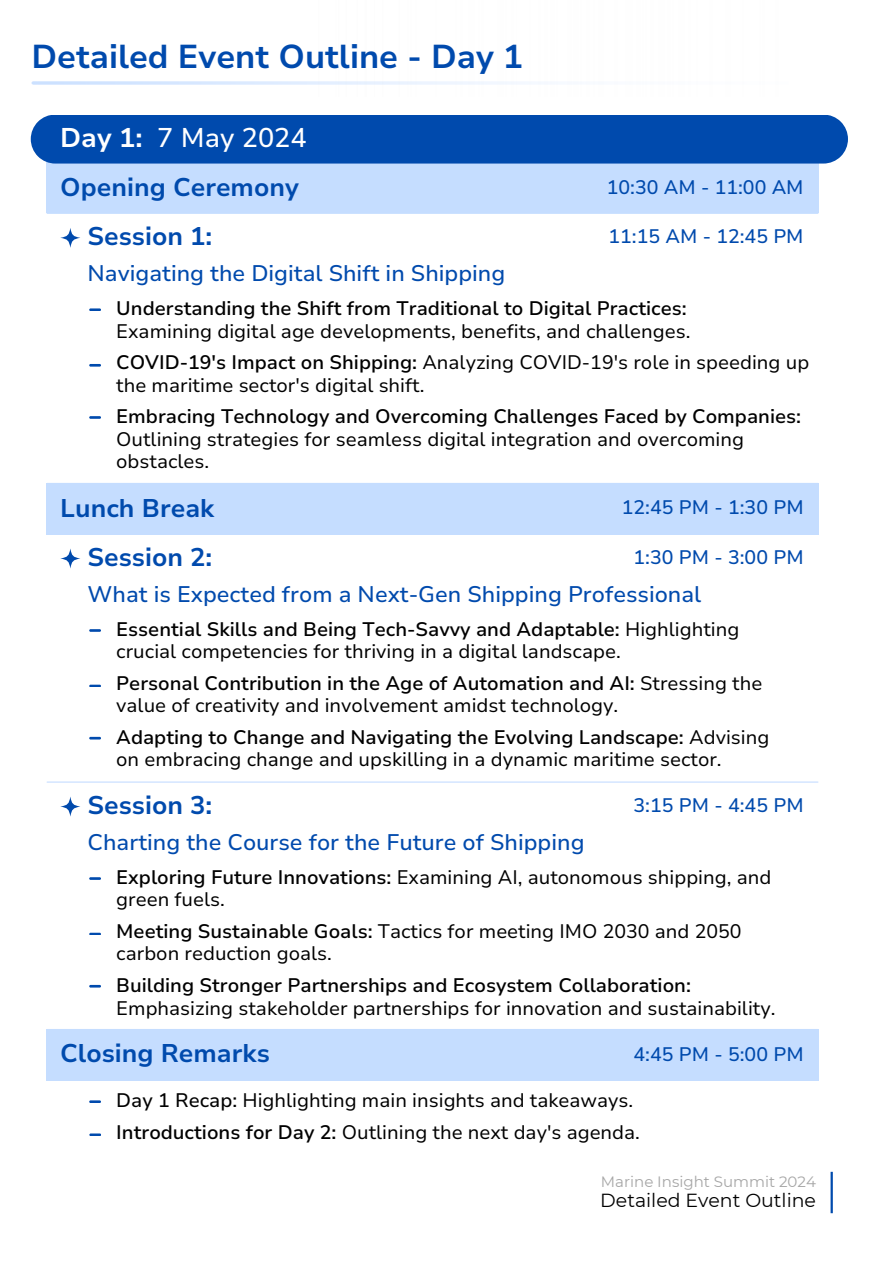
<style>
.page{position:relative;width:894px;height:1264px;background:#fff}
.page>*{position:absolute;margin:0;border:0;box-sizing:border-box;transform-origin:0 0}
.t1{font:700 33px "Nunito Sans 10 pt";color:#004aad}
.t2{font:500 27px "Nunito Sans 10 pt";color:#fff}
.t3{font:700 25.5px "Nunito Sans 10 pt";color:#004aad}
.t4{font:500 22.5px "Nunito Sans 10 pt";color:#004aad}
.t5{font:19.5px/22.5px "Nunito Sans 10 pt";color:#000}
.t6{font:600 19.5px "Nunito Sans 10 pt";color:#000}
.t7{font:500 19.5px "Nunito Sans 10 pt";color:#004aad}
.t8{font:18.9px "Montserrat";color:#000}
.t9{font:15px "Montserrat";color:#a6a6a6}
.s1{font-weight:700}
.s2{font-weight:600}
.s3{font-weight:500}
</style>
<div class="page">
<hr style="left:830px;top:1171px;width:2px;height:42px;background:#004aad">
<div style="left:46px;top:162px;width:772px;height:51px;background:#c5ddff"></div>
<div style="left:31px;top:115px;width:816px;height:48px;background:#004aad"></div>
<hr style="left:47px;top:213px;width:770px;height:1px;background:#c5ddff">
<div style="left:46px;top:483px;width:772px;height:51px;background:#c5ddff"></div>
<div style="left:46px;top:1029px;width:772px;height:52px;background:#c5ddff"></div>
<hr style="left:47px;top:781px;width:770px;height:1px;background:#c5ddff">
<hr style="left:47px;top:1028px;width:770px;height:2px;background:#c5ddff">
<svg style="left:60px;top:228px;width:20px;height:20px"></svg>
<svg style="left:60px;top:548px;width:20px;height:20px"></svg>
<svg style="left:60px;top:796px;width:20px;height:20px"></svg>
<svg style="left:89px;top:308px;width:11px;height:3px"></svg>
<svg style="left:89px;top:629px;width:11px;height:2px"></svg>
<svg style="left:89px;top:877px;width:11px;height:2px"></svg>
<svg style="left:89px;top:1100px;width:11px;height:2px"></svg>
<svg style="left:89px;top:364px;width:11px;height:2px"></svg>
<svg style="left:89px;top:684px;width:11px;height:3px"></svg>
<svg style="left:89px;top:932px;width:11px;height:3px"></svg>
<svg style="left:89px;top:1133px;width:12px;height:2px"></svg>
<svg style="left:89px;top:416px;width:11px;height:2px"></svg>
<svg style="left:89px;top:737px;width:11px;height:2px"></svg>
<svg style="left:89px;top:984px;width:11px;height:3px"></svg>
<h1 class="t1" style="left:31px;top:33px;width:493px">Detailed Event Outline - Day 1</h1>
<h2 class="t2" style="left:60px;top:119px;width:248px"><span class="s1">Day 1:</span> 7 May 2024</h2>
<h3 class="t3" style="left:60px;top:169px;width:240px">Opening Ceremony</h3>
<h3 class="t3" style="left:88px;top:218px;width:126px">Session 1:</h3>
<p class="t4" style="left:88px;top:258px;width:419px">Navigating the Digital Shift in Shipping</p>
<p class="t7" style="left:606px;top:173px;width:198px">10:30 AM - 11:00 AM</p>
<p class="t7" style="left:608px;top:223px;width:196px">11:15 AM - 12:45 PM</p>
<p class="t6" style="left:116px;top:295px;width:572px">Understanding the Shift from Traditional to Digital Practices:</p>
<p class="t5" style="left:116px;top:314px;width:694px;line-height:31.5px">Examining digital age developments, benefits, and challenges.<br><span class="s2">COVID-19's Impact on Shipping:</span> Analyzing COVID-19's role in speeding up</p>
<p class="t5" style="left:116px;top:373px;width:309px">the maritime sector's digital shift.</p>
<p class="t6" style="left:116px;top:403px;width:686px">Embracing Technology and Overcoming Challenges Faced by Companies:</p>
<p class="t5" style="left:116px;top:427px;width:629px">Outlining strategies for seamless digital integration and overcoming obstacles.</p>
<h3 class="t3" style="left:60px;top:489px;width:155px">Lunch Break</h3>
<h3 class="t3" style="left:88px;top:539px;width:126px">Session 2:</h3>
<p class="t7" style="left:621px;top:494px;width:183px">12:45 PM - 1:30 PM</p>
<p class="t7" style="left:633px;top:543px;width:171px">1:30 PM - 3:00 PM</p>
<p class="t4" style="left:88px;top:578px;width:615px">What is Expected from a Next-Gen Shipping Professional</p>
<p class="t5" style="left:116px;top:617px;width:624px"><span class="s2">Essential Skills and Being Tech-Savvy and Adaptable:</span> Highlighting crucial competencies for thriving in a digital landscape.</p>
<p class="t5" style="left:116px;top:671px;width:647px"><span class="s2">Personal Contribution in the Age of Automation and AI:</span> Stressing the value of creativity and involvement amidst technology.</p>
<p class="t5" style="left:116px;top:725px;width:654px"><span class="s2">Adapting to Change and Navigating the Evolving Landscape:</span> Advising on embracing change and upskilling in a dynamic maritime sector.</p>
<h3 class="t3" style="left:88px;top:787px;width:126px">Session 3:</h3>
<p class="t4" style="left:88px;top:826px;width:498px">Charting the Course for the Future of Shipping</p>
<p class="t7" style="left:633px;top:791px;width:171px">3:15 PM - 4:45 PM</p>
<p class="t5" style="left:116px;top:865px;width:656px"><span class="s2">Exploring Future Innovations:</span> Examining AI, autonomous shipping, and green fuels.</p>
<p class="t5" style="left:116px;top:919px;width:626px"><span class="s2">Meeting Sustainable Goals:</span> Tactics for meeting IMO 2030 and 2050 carbon reduction goals.</p>
<p class="t6" style="left:116px;top:971px;width:576px">Building Stronger Partnerships and Ecosystem Collaboration:</p>
<p class="t5" style="left:116px;top:995px;width:660px">Emphasizing stakeholder partnerships for innovation and sustainability.</p>
<h3 class="t3" style="left:60px;top:1034px;width:211px">Closing Remarks</h3>
<p class="t7" style="left:633px;top:1040px;width:171px">4:45 PM - 5:00 PM</p>
<p class="t5" style="left:116px;top:1083px;width:525px;line-height:31.5px"><span class="s3">Day 1 Recap:</span> Highlighting main insights and takeaways.<br><span class="s2">Introductions for Day 2:</span> Outlining the next day's agenda.</p>
<p class="t9" style="left:600px;top:1171px;width:216px">Marine Insight Summit 2024</p>
<p class="t8" style="left:600px;top:1187px;width:217px">Detailed Event Outline</p>
</div>
